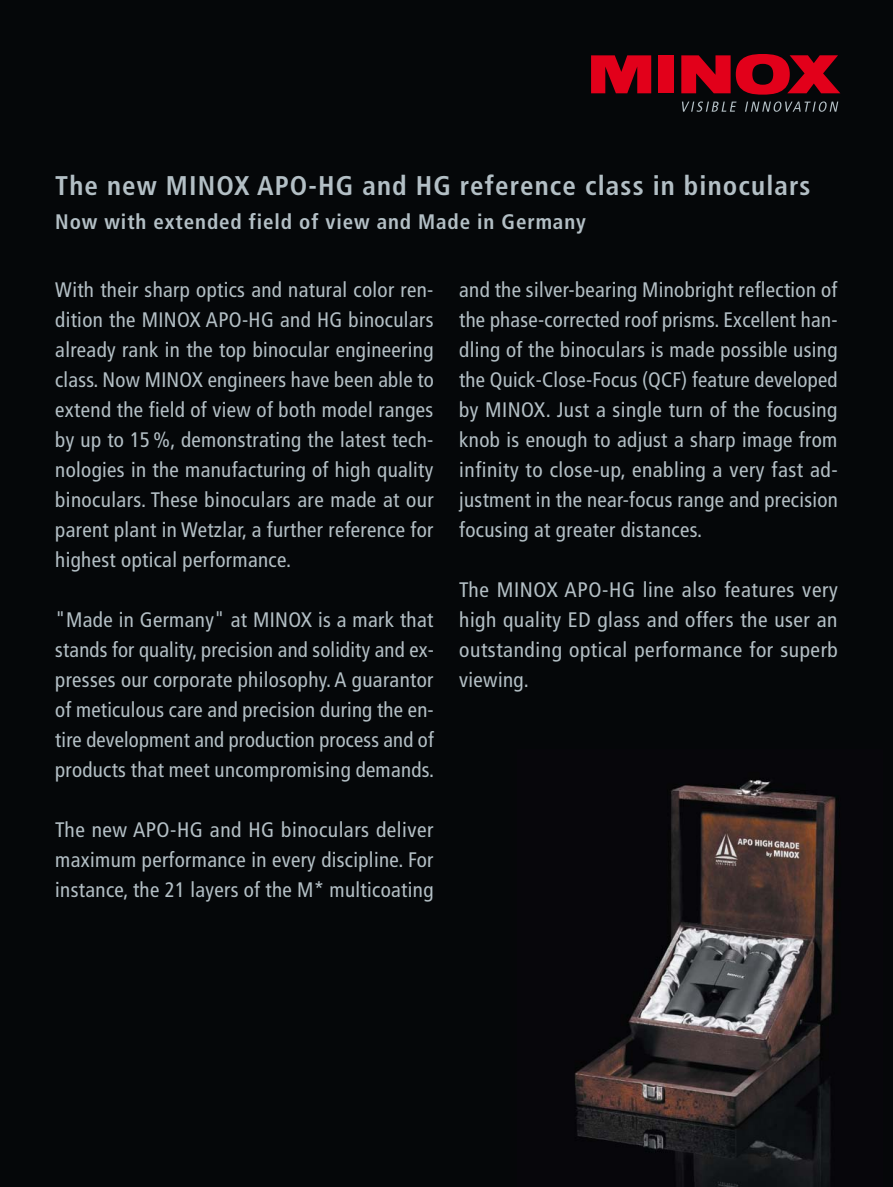
<style>
.page{position:relative;width:893px;height:1187px;background:#fff}
.page>*{position:absolute;margin:0;border:0;box-sizing:border-box;transform-origin:0 0}
.t1{font:700 condensed 27px "Frutiger";letter-spacing:.045em;color:#b3bfc5}
.t2{font:condensed 21px/30px "Frutiger";letter-spacing:.015em;color:#b3bfc5;text-align:justify}
.t3{font:700 condensed 21px "Frutiger";letter-spacing:.045em;color:#b3bfc5}
</style>
<div class="page">
<div style="left:0;top:0;width:893px;height:1186px;background:#050709"></div>
<img style="left:575px;top:780px;width:261px;height:406px">
<div style="left:658px;top:55px;width:16px;height:38px;background:#e2001a"></div>
<svg style="left:591px;top:55px;width:60px;height:38px;background:#bb0116"></svg>
<svg style="left:681px;top:54px;width:159px;height:41px"></svg>
<svg style="left:682px;top:101px;width:156px;height:11px"></svg>
<p class="t1" style="left:55px;top:169px;width:757px">The new MINOX APO-HG and HG reference class in binoculars</p>
<p class="t3" style="left:55px;top:209px;width:532px">Now with extended field of view and Made in Germany</p>
<p class="t2" style="left:55px;top:274px;width:380px">With their sharp optics and natural color ren&shy;dition the MINOX APO-HG and HG binoculars already rank in the top binocular engineering class. Now MINOX engineers have been able to extend the field of view of both model ranges by up to 15 %, demonstrating the latest tech&shy;nologies in the manufacturing of high quality binoculars. These binoculars are made at our parent plant in Wetzlar, a further reference for highest optical performance.</p>
<p class="t2" style="left:55px;top:604px;width:380px">"Made in Germany" at MINOX is a mark that stands for quality, precision and solidity and ex&shy;presses our corporate philosophy. A guarantor of meticulous care and precision during the en&shy;tire development and production process and of products that meet uncompromising demands.</p>
<p class="t2" style="left:55px;top:814px;width:380px">The new APO-HG and HG binoculars deliver maximum performance in every discipline. For instance, the 21 layers of the M* multicoating</p>
<p class="t2" style="left:459px;top:274px;width:380px">and the silver-bearing Minobright reflection of the phase-corrected roof prisms. Excellent han&shy;dling of the binoculars is made possible using the Quick-Close-Focus (QCF) feature developed by MINOX. Just a single turn of the focusing knob is enough to adjust a sharp image from infinity to close-up, enabling a very fast ad&shy;justment in the near-focus range and precision focusing at greater distances.</p>
<p class="t2" style="left:459px;top:574px;width:380px">The MINOX APO-HG line also features very high quality ED glass and offers the user an outstanding optical performance for superb viewing.</p>
</div>
